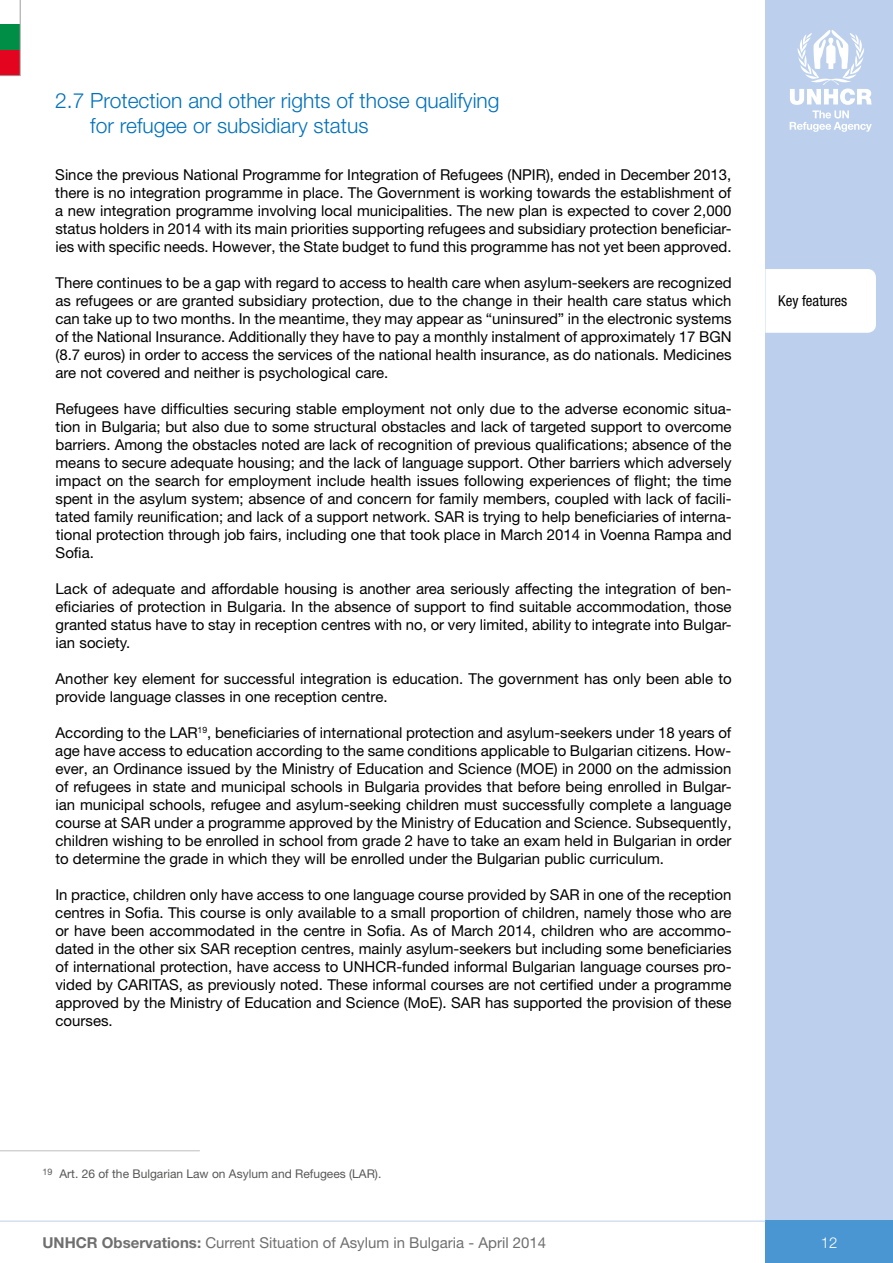
<style>
.page{position:relative;width:893px;height:1263px;background:#fff}
.page>*{position:absolute;margin:0;border:0;box-sizing:border-box;transform-origin:0 0}
.t1{font:300 21px/25.2px "Helvetica Neue CE";color:#0071bb}
.t2{font:15px/18px "Helvetica Neue CE";color:#000;text-align:justify}
.t3{font:15px "Helvetica Neue CE";color:#706f6f}
.t4{font:condensed 15px "Helvetica Neue CE";color:#000}
.t5{font:300 15px "Helvetica Neue CE";color:#fff}
.t6{font:12px "Helvetica Neue CE";color:#575756}
.s1{font-weight:700}
</style>
<div class="page">
<div style="left:765px;top:0;width:128px;height:1263px;background:#bcd0ed"></div>
<svg style="left:790px;top:30px;width:82px;height:102px"></svg>
<hr style="left:0;top:1150px;width:200px;height:1px;background:#c6c6c6">
<div style="left:765px;top:269px;width:111px;height:64px;background:#fff"></div>
<div style="left:765px;top:1220px;width:128px;height:43px;background:#4a96d2"></div>
<hr style="left:0;top:1221px;width:765px;height:1px;background:#bcd0ed">
<svg style="left:0;top:0;width:21px;height:76px"></svg>
<h1 class="t1" style="left:90px;top:88px;width:411px;text-indent:-35px">2.7 Protection and other rights of those qualifying for refugee or subsidiary status</h1>
<p class="t2" style="left:55px;top:166px;width:678px">Since the previous National Programme for Integration of Refugees (NPIR), ended in December 2013, there is no integration programme in place. The Government is working towards the establishment of a new integration programme involving local municipalities. The new plan is expected to cover 2,000 status holders in 2014 with its main priorities supporting refugees and subsidiary protection beneficiar&shy;ies with specific needs. However, the State budget to fund this programme has not yet been approved.</p>
<p class="t2" style="left:55px;top:274px;width:678px">There continues to be a gap with regard to access to health care when asylum-seekers are recognized as refugees or are granted subsidiary protection, due to the change in their health care status which can take up to two months. In the meantime, they may appear as “uninsured” in the electronic systems of the National Insurance. Additionally they have to pay a monthly instalment of approximately 17 BGN (8.7 euros) in order to access the services of the national health insurance, as do nationals. Medicines are not covered and neither is psychological care.</p>
<p class="t2" style="left:56px;top:400px;width:678px">Refugees have difficulties securing stable employment not only due to the adverse economic situa&shy;tion in Bulgaria; but also due to some structural obstacles and lack of targeted support to overcome barriers. Among the obstacles noted are lack of recognition of previous qualifications; absence of the means to secure adequate housing; and the lack of language support. Other barriers which adversely impact on the search for employment include health issues following experiences of flight; the time spent in the asylum system; absence of and concern for family members, coupled with lack of facili&shy;tated family reunification; and lack of a support network. SAR is trying to help beneficiaries of interna&shy;tional protection through job fairs, including one that took place in March 2014 in Voenna Rampa and Sofia.</p>
<p class="t2" style="left:56px;top:580px;width:678px">Lack of adequate and affordable housing is another area seriously affecting the integration of ben&shy;eficiaries of protection in Bulgaria. In the absence of support to find suitable accommodation, those granted status have to stay in reception centres with no, or very limited, ability to integrate into Bulgar&shy;ian society.</p>
<p class="t2" style="left:56px;top:670px;width:678px">Another key element for successful integration is education. The government has only been able to provide language classes in one reception centre.</p>
<p class="t2" style="left:55px;top:724px;width:678px">According to the LAR<sup>19</sup>, beneficiaries of international protection and asylum-seekers under 18 years of age have access to education according to the same conditions applicable to Bulgarian citizens. How&shy;ever, an Ordinance issued by the Ministry of Education and Science (MOE) in 2000 on the admission of refugees in state and municipal schools in Bulgaria provides that before being enrolled in Bulgar&shy;ian municipal schools, refugee and asylum-seeking children must successfully complete a language course at SAR under a programme approved by the Ministry of Education and Science. Subsequently, children wishing to be enrolled in school from grade 2 have to take an exam held in Bulgarian in order to determine the grade in which they will be enrolled under the Bulgarian public curriculum.</p>
<p class="t2" style="left:55px;top:886px;width:678px">In practice, children only have access to one language course provided by SAR in one of the reception centres in Sofia. This course is only available to a small proportion of children, namely those who are or have been accommodated in the centre in Sofia. As of March 2014, children who are accommo&shy;dated in the other six SAR reception centres, mainly asylum-seekers but including some beneficiaries of international protection, have access to UNHCR-funded informal Bulgarian language courses pro&shy;vided by CARITAS, as previously noted. These informal courses are not certified under a programme approved by the Ministry of Education and Science (MoE). SAR has supported the provision of these courses.</p>
<p class="t4" style="left:778px;top:293px;width:71px">Key features</p>
<p class="t6" style="left:43px;top:1166px;width:340px"><sup>19</sup> Art. 26 of the Bulgarian Law on Asylum and Refugees (LAR).</p>
<p class="t3" style="left:43px;top:1233px;width:505px"><span class="s1">UNHCR Observations:</span> Current Situation of Asylum in Bulgaria - April 2014</p>
<p class="t5" style="left:821px;top:1233px;width:18px">12</p>
</div>
